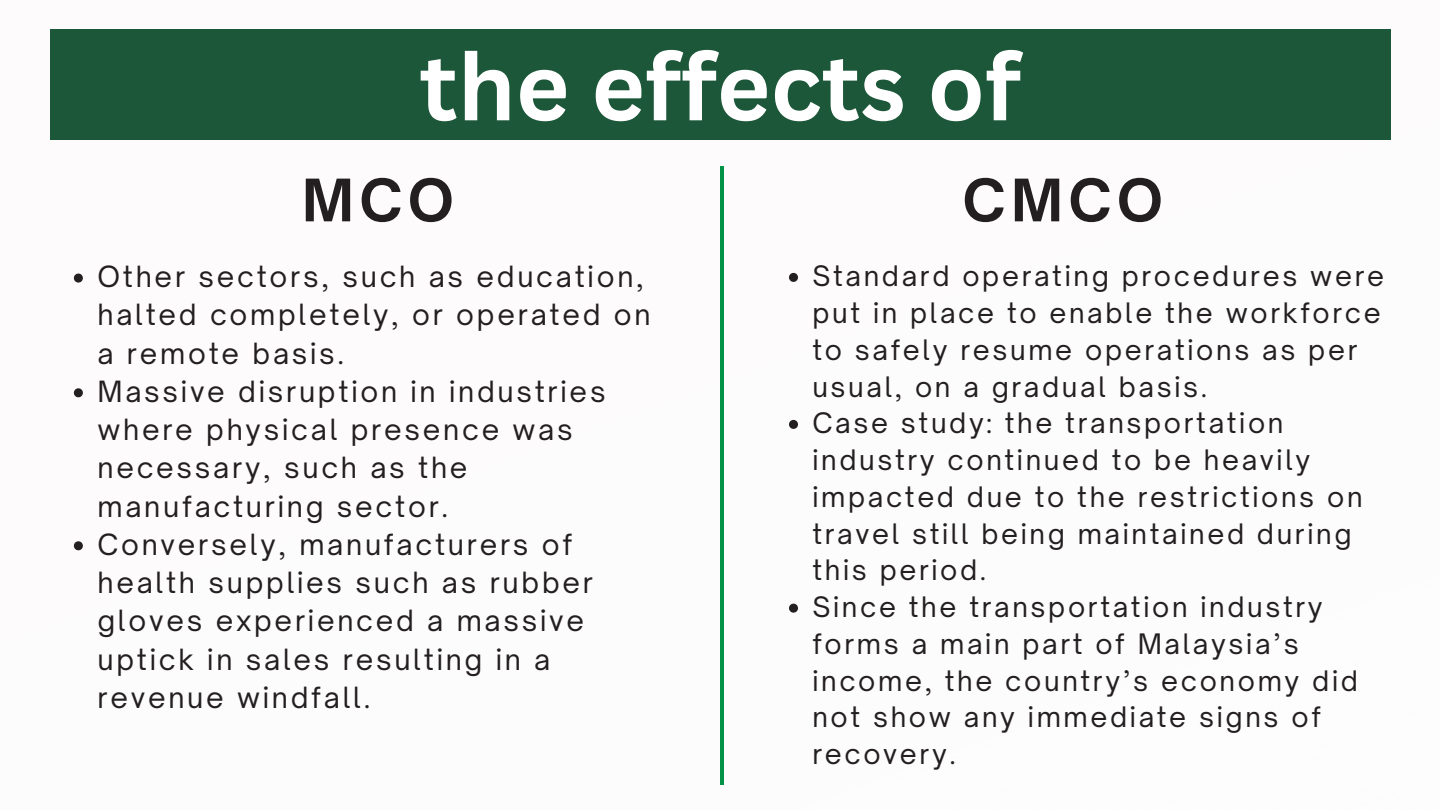
<style>
.page{position:relative;width:1440px;height:810px;background:#fff}
.page>*{position:absolute;margin:0;border:0;box-sizing:border-box;transform-origin:0 0}
.t1{font:700 92px "Canva Sans";color:#fff}
.t2{font:700 56px "Open Sauce One";letter-spacing:.1em;color:#231f20}
.t3{font:28px/38.2px "Open Sauce One";letter-spacing:.1em;color:#231f20}
.t4{font:27px/36.8px "Open Sauce One";letter-spacing:.1em;color:#231f20}
</style>
<div class="page">
<div style="left:50px;top:29px;width:1340px;height:111px;background:#1c5739"></div>
<hr style="left:720px;top:166px;width:4px;height:618px;background:#009245">
<svg style="left:74px;top:274px;width:9px;height:9px"></svg>
<svg style="left:74px;top:388px;width:9px;height:9px"></svg>
<svg style="left:74px;top:541px;width:9px;height:9px"></svg>
<svg style="left:789px;top:273px;width:9px;height:9px"></svg>
<svg style="left:789px;top:420px;width:9px;height:9px"></svg>
<svg style="left:789px;top:604px;width:9px;height:9px"></svg>
<p class="t1" style="left:419px;top:22px;width:603px">the effects of</p>
<p class="t2" style="left:302px;top:165px;width:153px">MCO</p>
<p class="t2" style="left:963px;top:165px;width:202px">CMCO</p>
<p class="t3" style="left:97px;top:257px;width:555px">Other sectors, such as education, halted completely, or operated on a remote basis.</p>
<p class="t3" style="left:97px;top:372px;width:510px">Massive disruption in industries where physical presence was necessary, such as the manufacturing sector.</p>
<p class="t3" style="left:97px;top:525px;width:497px">Conversely, manufacturers of health supplies such as rubber gloves experienced a massive uptick in sales resulting in a revenue windfall.</p>
<p class="t4" style="left:812px;top:258px;width:573px">Standard operating procedures were put in place to enable the workforce to safely resume operations as per usual, on a gradual basis.</p>
<p class="t4" style="left:812px;top:405px;width:552px">Case study: the transportation industry continued to be heavily impacted due to the restrictions on travel still being maintained during this period.</p>
<p class="t4" style="left:812px;top:588px;width:547px">Since the transportation industry forms a main part of Malaysia’s income, the country’s economy did not show any immediate signs of recovery.</p>
</div>
